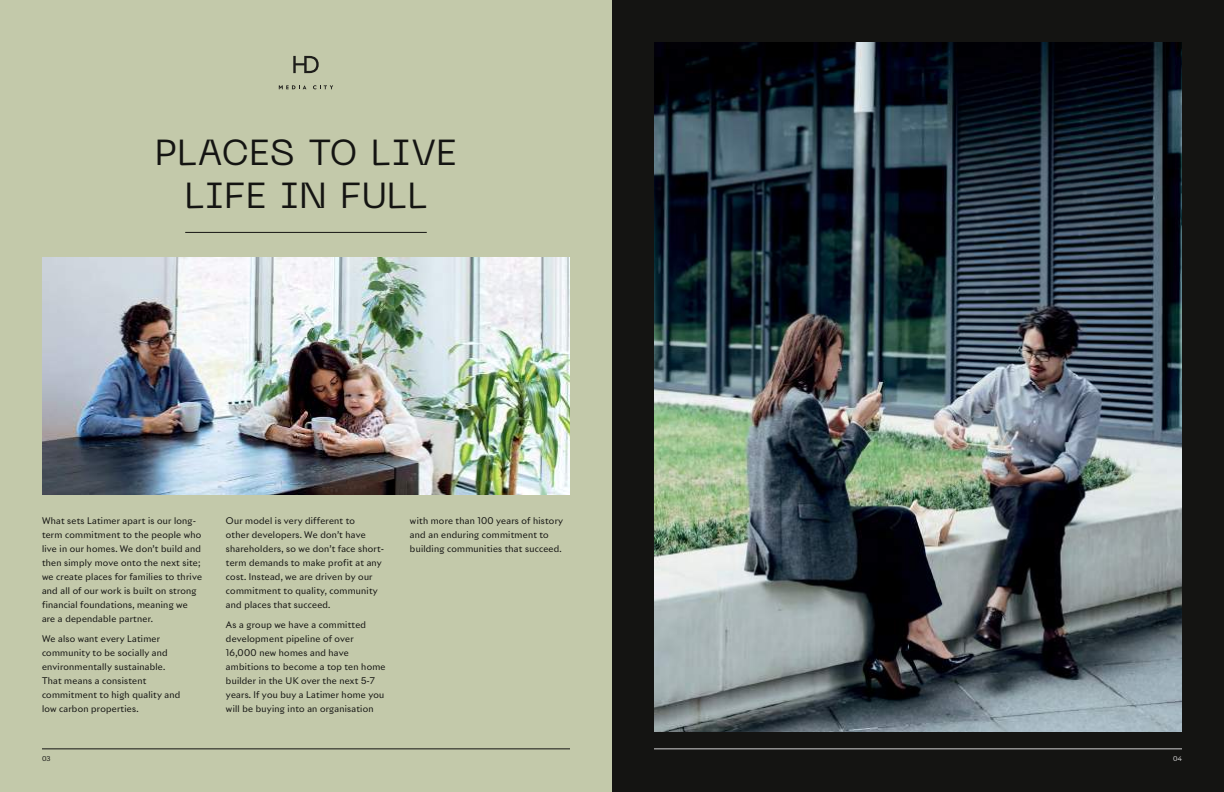
<style>
.page{position:relative;width:1224px;height:792px;background:#fff}
.page>*{position:absolute;margin:0;border:0;box-sizing:border-box;transform-origin:0 0}
.t1{font:36px/43.2px "Neue Machina";letter-spacing:.015em;color:#141412;text-align:center}
.t2{font:9px/14px "Riviera Nights";letter-spacing:.03em;color:#141412}
.t3{font:6.5px "Riviera Nights";color:#141412}
.t4{font:6.5px "Riviera Nights";color:#d3d3d3}
</style>
<div class="page">
<div style="left:0;top:0;width:612px;height:792px;background:#c3c9aa"></div>
<div style="left:612px;top:0;width:612px;height:792px;background:#141412"></div>
<img style="left:42px;top:257px;width:528px;height:238px">
<img style="left:654px;top:42px;width:528px;height:690px">
<hr style="left:185px;top:232px;width:242px;height:1px;background:#141412">
<hr style="left:654px;top:749px;width:528px;height:1px;background:#d3d3d3">
<hr style="left:42px;top:749px;width:528px;height:1px;background:#141412">
<svg style="left:293px;top:56px;width:26px;height:17px"></svg>
<svg style="left:279px;top:85px;width:27px;height:4px"></svg>
<svg style="left:313px;top:85px;width:20px;height:4px"></svg>
<h1 class="t1" style="left:155px;top:130px;width:303px">PLACES TO LIVE<br>LIFE IN FULL</h1>
<p class="t2" style="left:42px;top:514px;width:162px">What sets Latimer apart is our long&shy;term commitment to the people who live in our homes. We don’t build and then simply move onto the next site; we create places for families to thrive and all of our work is built on strong financial foundations, meaning we are a dependable partner.</p>
<p class="t2" style="left:42px;top:632px;width:140px">We also want every Latimer community to be socially and environmentally sustainable.<br>That means a consistent commitment to high quality and low carbon properties.</p>
<p class="t2" style="left:226px;top:514px;width:160px">Our model is very different to<br>other developers. We don’t have shareholders, so we don’t face short&shy;term demands to make profit at any cost. Instead, we are driven by our commitment to quality, community and places that succeed.</p>
<p class="t2" style="left:226px;top:618px;width:161px">As a group we have a committed development pipeline of over<br>16,000 new homes and have ambitions to become a top ten home builder in the UK over the next 5-7 years. If you buy a Latimer home you will be buying into an organisation</p>
<p class="t2" style="left:410px;top:514px;width:155px">with more than 100 years of history and an enduring commitment to building communities that succeed.</p>
<p class="t3" style="left:42px;top:755px;width:10px">03</p>
<p class="t4" style="left:1173px;top:755px;width:10px">04</p>
</div>
